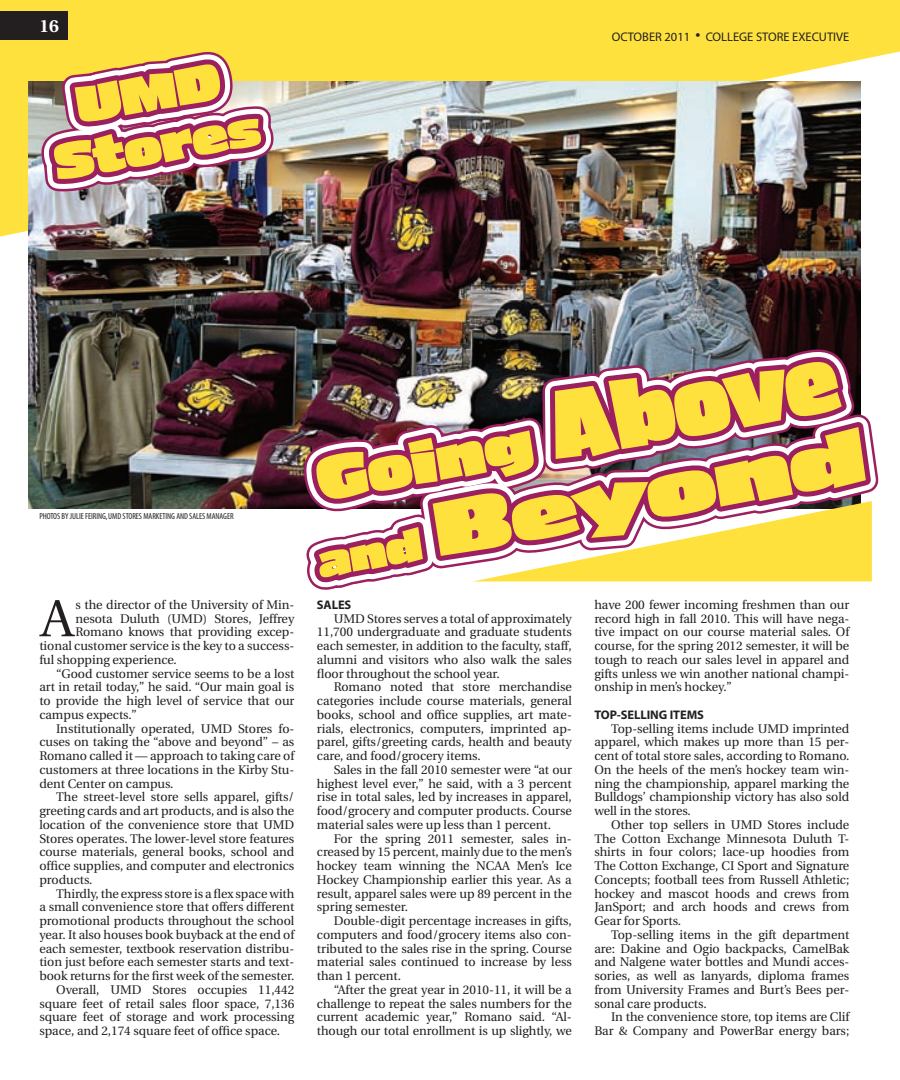
<style>
.page{position:relative;width:900px;height:1080px;background:#fff}
.page>*{position:absolute;margin:0;border:0;box-sizing:border-box;transform-origin:0 0}
.t1{font:900 75px "Asphalt";color:#ffe13d;scale:1.25 1}
.t2{font:900 60px "Asphalt";color:#ffe13d}
.t3{font:52.25px "Utopia";color:#231f20}
.t4{font:900 50px/52.5px "Asphalt";color:#ffe13d;text-align:center}
.t5{font:700 17.5px "Utopia";color:#fff}
.t6{font:12.5px/13.8px "Utopia";letter-spacing:-.005em;color:#231f20;text-align:justify}
.t7{font:12.5px "Myriad";color:#231f20}
.t8{font:700 12.5px "Myriad";letter-spacing:-.005em;color:#231f20}
.t9{font:condensed 8.75px "Myriad";letter-spacing:-.005em;color:#231f20}
.s1{font-size:17.5px}
.s2{font-size:93.75px}
.s3{font-size:45px}
</style>
<div class="page">
<svg style="left:0;top:0;width:900px;height:237px;fill:#ffe13d"></svg>
<img style="left:27px;top:0;width:867px;height:590px">
<div style="left:0;top:11px;width:68px;height:28px;background:#231f20"></div>
<h3 class="t5" style="left:39px;top:16px;width:21px">16</h3>
<h3 class="t4" style="left:41px;top:82px;width:210px;rotate:-10deg">UMD<br>Stores</h3>
<p class="t7" style="left:612px;top:31px;width:239px">OCTOBER 2011 <span class="s1">•</span> COLLEGE STORE EXECUTIVE</p>
<p class="t9" style="left:39px;top:512px;width:196px">PHOTOS BY JULIE FEIRING, UMD STORES MARKETING AND SALES MANAGER</p>
<h3 class="t3" style="left:41px;top:590px;width:35px">A</h3>
<p class="t6" style="left:75px;top:598px;width:221px">s the director of the University of Min-</p>
<p class="t6" style="left:75px;top:612px;width:220px">nesota Duluth (UMD) Stores, Jeffrey</p>
<p class="t6" style="left:75px;top:625px;width:221px">Romano knows that providing excep-</p>
<p class="t6" style="left:39px;top:639px;width:256px">tional customer service is the key to a success-</p>
<p class="t6" style="left:39px;top:653px;width:139px">ful shopping experience.</p>
<p class="t6" style="left:56px;top:667px;width:240px">“Good customer service seems to be a lost</p>
<p class="t6" style="left:39px;top:680px;width:256px">art in retail today,” he said. “Our main goal is</p>
<p class="t6" style="left:39px;top:694px;width:257px">to provide the high level of service that our</p>
<p class="t6" style="left:39px;top:708px;width:99px">campus expects.”</p>
<p class="t6" style="left:56px;top:722px;width:240px">Institutionally operated, UMD Stores fo-</p>
<p class="t6" style="left:39px;top:735px;width:256px">cuses on taking the “above and beyond” – as</p>
<p class="t6" style="left:39px;top:749px;width:256px">Romano called it — approach to taking care of</p>
<p class="t6" style="left:39px;top:763px;width:257px">customers at three locations in the Kirby Stu-</p>
<p class="t6" style="left:39px;top:777px;width:136px">dent Center on campus.</p>
<p class="t6" style="left:56px;top:790px;width:240px">The street-level store sells apparel, gifts/</p>
<p class="t6" style="left:39px;top:804px;width:256px">greeting cards and art products, and is also the</p>
<p class="t6" style="left:39px;top:818px;width:257px">location of the convenience store that UMD</p>
<p class="t6" style="left:39px;top:832px;width:256px">Stores operates. The lower-level store features</p>
<p class="t6" style="left:39px;top:845px;width:257px">course materials, general books, school and</p>
<p class="t6" style="left:39px;top:859px;width:257px">office supplies, and computer and electronics</p>
<p class="t6" style="left:39px;top:873px;width:55px">products.</p>
<p class="t6" style="left:56px;top:887px;width:240px">Thirdly, the express store is a flex space with</p>
<p class="t6" style="left:39px;top:900px;width:257px">a small convenience store that offers different</p>
<p class="t6" style="left:39px;top:914px;width:257px">promotional products throughout the school</p>
<p class="t6" style="left:39px;top:928px;width:257px">year. It also houses book buyback at the end of</p>
<p class="t6" style="left:39px;top:942px;width:257px">each semester, textbook reservation distribu-</p>
<p class="t6" style="left:39px;top:955px;width:256px">tion just before each semester starts and text-</p>
<p class="t6" style="left:39px;top:969px;width:257px">book returns for the first week of the semester.</p>
<p class="t6" style="left:56px;top:983px;width:240px">Overall, UMD Stores occupies 11,442</p>
<p class="t6" style="left:39px;top:997px;width:256px">square feet of retail sales floor space, 7,136</p>
<p class="t6" style="left:39px;top:1010px;width:257px">square feet of storage and work processing</p>
<p class="t6" style="left:39px;top:1024px;width:242px">space, and 2,174 square feet of office space.</p>
<h2 class="t2" style="left:310px;top:442px;width:532px;rotate:-10deg">Going <span class="s2">Above</span></h2>
<h1 class="t1" style="left:307px;top:503px;width:447px;rotate:-10deg"><span class="s3">and</span> Beyond</h1>
<p class="t8" style="left:317px;top:598px;width:36px">SALES</p>
<p class="t6" style="left:317px;top:612px;width:257px;text-indent:17px">UMD Stores serves a total of approximately 11,700 undergraduate and graduate students each semester, in addition to the faculty, staff, alumni and visitors who also walk the sales floor throughout the school year.</p>
<p class="t6" style="left:317px;top:680px;width:257px;text-indent:17px">Romano noted that store merchandise categories include course materials, general books, school and office supplies, art mate&shy;rials, electronics, computers, imprinted ap&shy;parel, gifts/greeting cards, health and beauty care, and food/grocery items.</p>
<p class="t6" style="left:317px;top:763px;width:257px;text-indent:17px">Sales in the fall 2010 semester were “at our highest level ever,” he said, with a 3 percent rise in total sales, led by increases in apparel, food/grocery and computer products. Course material sales were up less than 1 percent.</p>
<p class="t6" style="left:317px;top:832px;width:257px;text-indent:17px">For the spring 2011 semester, sales in&shy;creased by 15 percent, mainly due to the men’s hockey team winning the NCAA Men’s Ice Hockey Championship earlier this year. As a result, apparel sales were up 89 percent in the spring semester.</p>
<p class="t6" style="left:317px;top:914px;width:257px;text-indent:17px">Double-digit percentage increases in gifts, computers and food/grocery items also con&shy;tributed to the sales rise in the spring. Course material sales continued to increase by less than 1 percent.</p>
<p class="t6" style="left:317px;top:983px;width:257px;text-indent:17px">“After the great year in 2010-11, it will be a challenge to repeat the sales numbers for the current academic year,” Romano said. “Al&shy;though our total enrollment is up slightly, we</p>
<p class="t6" style="left:594px;top:598px;width:257px">have 200 fewer incoming freshmen than our record high in fall 2010. This will have nega&shy;tive impact on our course material sales. Of course, for the spring 2012 semester, it will be tough to reach our sales level in apparel and gifts unless we win another national champi&shy;onship in men’s hockey.”</p>
<p class="t8" style="left:594px;top:708px;width:111px">TOP-SELLING ITEMS</p>
<p class="t6" style="left:594px;top:722px;width:257px;text-indent:17px">Top-selling items include UMD imprinted apparel, which makes up more than 15 per&shy;cent of total store sales, according to Romano.<br>On the heels of the men’s hockey team win&shy;ning the championship, apparel marking the Bulldogs’ championship victory has also sold well in the stores.</p>
<p class="t6" style="left:594px;top:818px;width:257px;text-indent:17px">Other top sellers in UMD Stores include The Cotton Exchange Minnesota Duluth T&shy;shirts in four colors; lace-up hoodies from The Cotton Exchange, CI Sport and Signature Concepts; football tees from Russell Athletic; hockey and mascot hoods and crews from JanSport; and arch hoods and crews from Gear for Sports.</p>
<p class="t6" style="left:594px;top:928px;width:257px;text-indent:17px">Top-selling items in the gift department are: Dakine and Ogio backpacks, CamelBak and Nalgene water bottles and Mundi acces&shy;sories, as well as lanyards, diploma frames from University Frames and Burt’s Bees per&shy;sonal care products.</p>
<p class="t6" style="left:594px;top:1010px;width:256px;text-align:right">In the convenience store, top items are Clif<br>Bar &amp; Company and PowerBar energy bars;</p>
</div>
